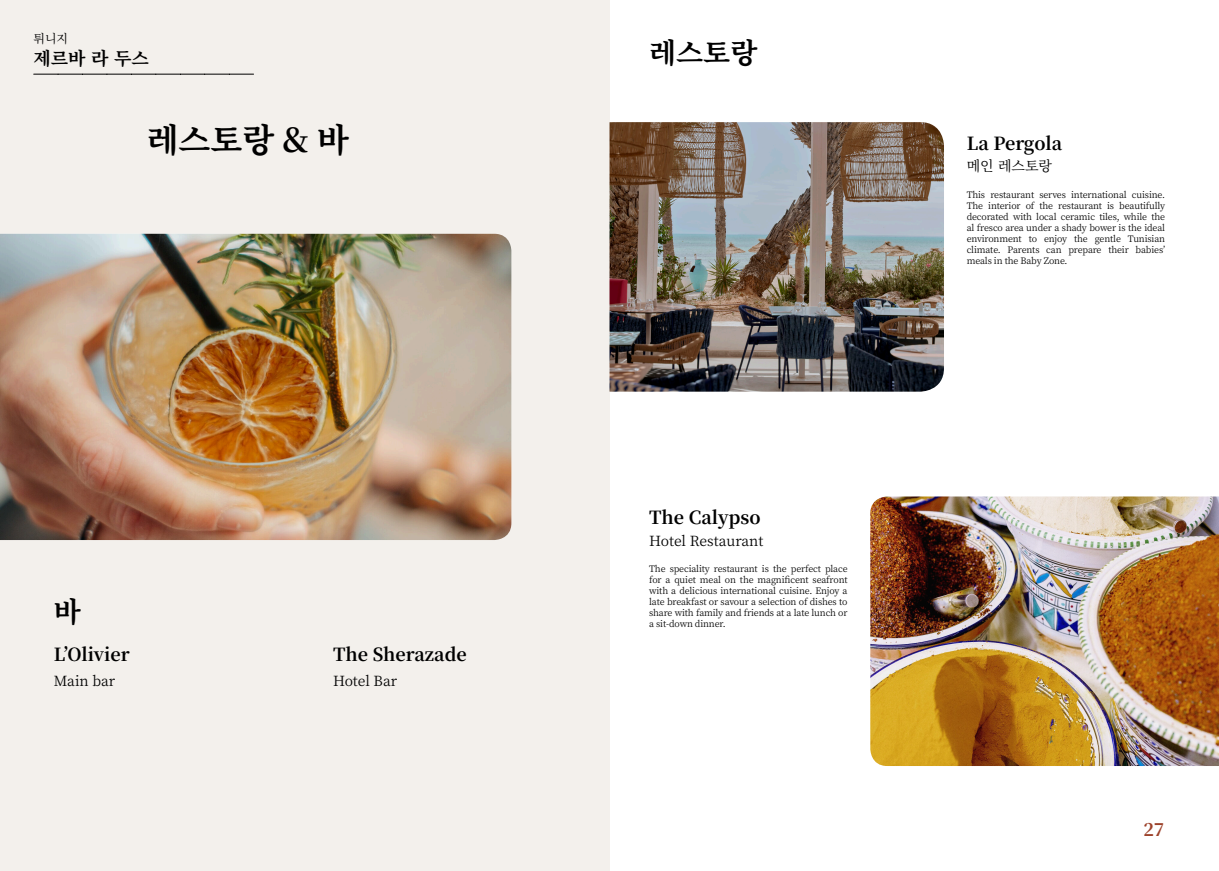
<style>
.page{position:relative;width:1219px;height:871px;background:#fff}
.page>*{position:absolute;margin:0;border:0;box-sizing:border-box;transform-origin:0 0}
.t1{font:700 33px "Noto Serif KR";color:#000}
.t2{font:700 28px "Noto Serif KR";color:#000}
.t3{font:700 18px "Noto Serif KR";color:#000}
.t4{font:700 18px "Noto Serif KR";color:#9d432c}
.t5{font:14px "Noto Serif KR";color:#000}
.t6{font:12px "Noto Serif KR";color:#000}
.t7{font:9px/11px "Noto Serif KR";letter-spacing:-.015em;color:#000;text-align:justify}
</style>
<div class="page">
<div style="left:0;top:0;width:609px;height:870px;background:#f3f0ec"></div>
<img style="left:0;top:234px;width:511px;height:306px">
<img style="left:609px;top:122px;width:335px;height:269px">
<img style="left:870px;top:496px;width:349px;height:269px">
<svg style="left:34px;top:74px;width:220px;height:1px"></svg>
<h3 class="t6" style="left:33px;top:32px;width:36px">튀니지</h3>
<h3 class="t3" style="left:33px;top:48px;width:117px">제르바 라 두스</h3>
<h1 class="t1" style="left:147px;top:121px;width:204px">레스토랑 &amp; 바</h1>
<h2 class="t2" style="left:54px;top:596px;width:29px">바</h2>
<h3 class="t3" style="left:54px;top:644px;width:77px">L’Olivier</h3>
<h3 class="t5" style="left:54px;top:672px;width:63px">Main bar</h3>
<h3 class="t3" style="left:333px;top:644px;width:135px">The Sherazade</h3>
<h3 class="t5" style="left:333px;top:672px;width:66px">Hotel Bar</h3>
<h2 class="t2" style="left:649px;top:37px;width:110px">레스토랑</h2>
<h3 class="t3" style="left:649px;top:507px;width:113px">The Calypso</h3>
<h3 class="t5" style="left:649px;top:532px;width:116px">Hotel Restaurant</h3>
<p class="t7" style="left:649px;top:563px;width:200px">The speciality restaurant is the perfect place for a quiet meal on the magnificent seafront with a delicious international cuisine. Enjoy a late breakfast or savour a selection of dishes to share with family and friends at a late lunch or a sit-down dinner.</p>
<h3 class="t3" style="left:967px;top:133px;width:97px">La Pergola</h3>
<h3 class="t5" style="left:967px;top:158px;width:87px">메인 레스토랑</h3>
<p class="t7" style="left:967px;top:189px;width:200px">This restaurant serves international cuisine.<br>The interior of the restaurant is beautifully decorated with local ceramic tiles, while the al fresco area under a shady bower is the ideal environment to enjoy the gentle Tunisian climate. Parents can prepare their babies’ meals in the Baby Zone.</p>
<h3 class="t4" style="left:1143px;top:818px;width:23px">27</h3>
</div>
